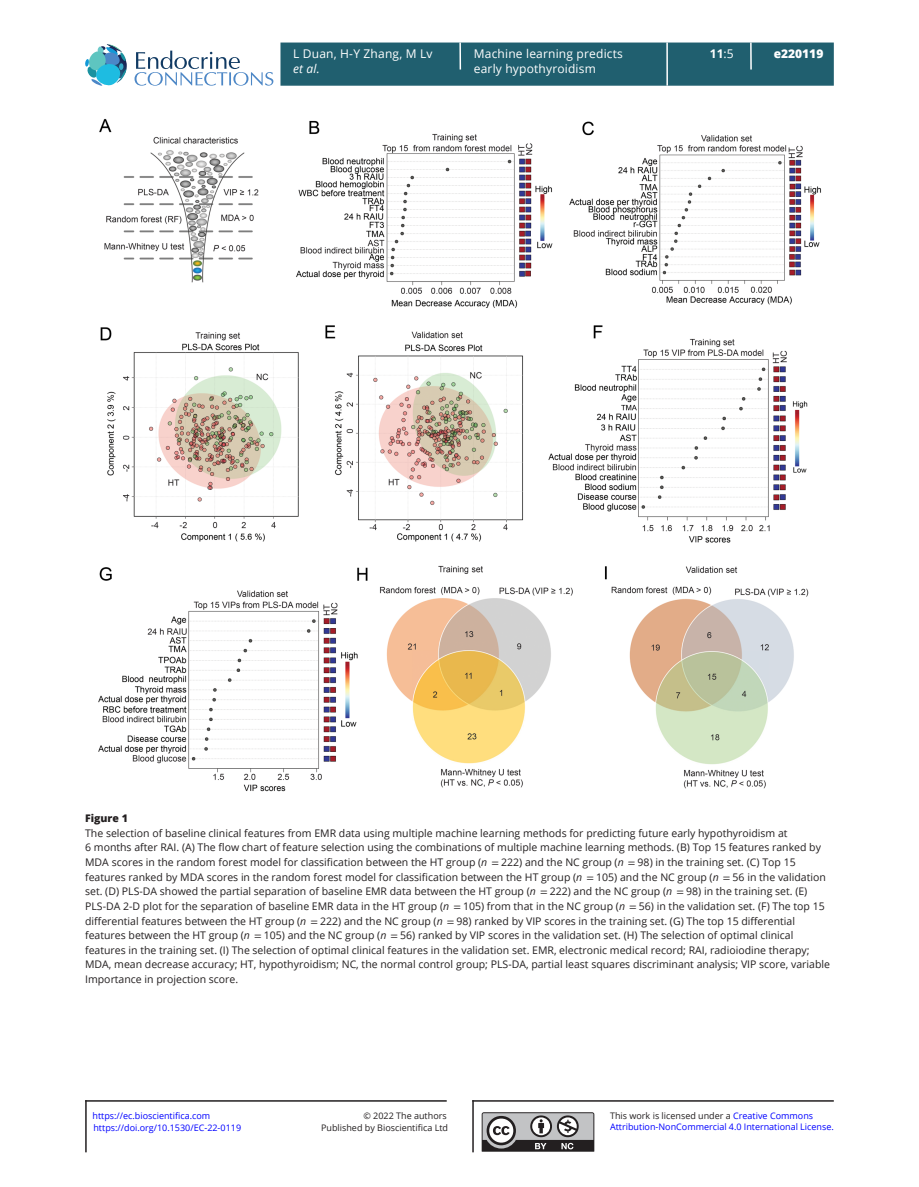
<style>
.page{position:relative;width:919px;height:1187px;background:#fff}
.page>*{position:absolute;margin:0;border:0;box-sizing:border-box;transform-origin:0 0}
.t1{font:12px "Open Sans";letter-spacing:.015em;color:#fff}
.t2{font:800 12px "Open Sans";color:#fff}
.t3{font:italic 12px "Open Sans";color:#fff}
.t4{font:700 12px "Open Sans";color:#fff}
.FC{font:10.5px/14.7px "Open Sans";color:#231f20}
.FC-2{font:800 10.5px "Open Sans";color:#231f20}
.t5{font:9px "Open Sans";color:#00f}
.t6{font:9px/11.6px "Open Sans";color:#231f20;text-align:right}
.s1{font-weight:400}
.s2{font-style:italic}
.s3{font-family:"STIX Two Text"}
.s4{color:#00f}
</style>
<div class="page">
<div style="left:280px;top:43px;width:553px;height:43px;background:#205f6f;border:2px solid #205f6f"></div>
<svg style="left:750px;top:43px;width:1px;height:27px"></svg>
<hr style="left:666px;top:43px;width:2px;height:43px;background:#fff">
<hr style="left:459px;top:43px;width:2px;height:27px;background:#fff">
<svg style="left:134px;top:51px;width:139px;height:35px"></svg>
<svg style="left:85px;top:44px;width:42px;height:42px"></svg>
<img style="left:98px;top:118px;width:723px;height:673px">
<svg style="left:481px;top:1112px;width:113px;height:39px;background:#8c8b8c"></svg>
<hr style="left:472px;top:1100px;width:361px;height:1px;background:#231f20">
<hr style="left:472px;top:1100px;width:1px;height:52px;background:#231f20">
<hr style="left:85px;top:1100px;width:361px;height:1px;background:#231f20">
<hr style="left:85px;top:1100px;width:2px;height:52px;background:#231f20">
<p class="t1" style="left:293px;top:46px;width:141px">L Duan, H-Y Zhang, M Lv</p>
<p class="t3" style="left:293px;top:61px;width:28px">et al.</p>
<p class="t1" style="left:474px;top:46px;width:151px">Machine learning predicts</p>
<p class="t4" style="left:709px;top:46px;width:25px">11<span class="s1">:5</span></p>
<p class="t2" style="left:773px;top:45px;width:51px">e220119</p>
<p class="t1" style="left:474px;top:61px;width:124px">early hypothyroidism</p>
<p class="FC-2" style="left:85px;top:810px;width:44px">Figure 1</p>
<p class="FC" style="left:85px;top:825px;width:746px">The selection of baseline clinical features from EMR data using multiple machine learning methods for predicting future early hypothyroidism at<br>6 months after RAI. (A) The flow chart of feature selection using the combinations of multiple machine learning methods. (B) Top 15 features ranked by MDA scores in the random forest model for classification between the HT group (<span class="s2">n</span> <span class="s3">=</span> 222) and the NC group (<span class="s2">n</span> <span class="s3">=</span> 98) in the training set. (C) Top 15 features ranked by MDA scores in the random forest model for classification between the HT group (<span class="s2">n</span> <span class="s3">=</span> 105) and the NC group (<span class="s2">n</span> <span class="s3">=</span> 56 in the validation set. (D) PLS-DA showed the partial separation of baseline EMR data between the HT group (<span class="s2">n</span> <span class="s3">=</span> 222) and the NC group (<span class="s2">n</span> <span class="s3">=</span> 98) in the training set. (E)<br>PLS-DA 2-D plot for the separation of baseline EMR data in the HT group (<span class="s2">n</span> <span class="s3">=</span> 105) from that in the NC group (<span class="s2">n</span> <span class="s3">=</span> 56) in the validation set. (F) The top 15 differential features between the HT group (<span class="s2">n</span> <span class="s3">=</span> 222) and the NC group (<span class="s2">n</span> <span class="s3">=</span> 98) ranked by VIP scores in the training set. (G) The top 15 differential features between the HT group (<span class="s2">n</span> <span class="s3">=</span> 105) and the NC group (<span class="s2">n</span> <span class="s3">=</span> 56) ranked by VIP scores in the validation set. (H) The selection of optimal clinical features in the training set. (I) The selection of optimal clinical features in the validation set. EMR, electronic medical record; RAI, radioiodine therapy; MDA, mean decrease accuracy; HT, hypothyroidism; NC, the normal control group; PLS-DA, partial least squares discriminant analysis; VIP score, variable Importance in projection score.</p>
<p class="t5" style="left:92px;top:1109px;width:119px">https://ec.bioscientifica.com</p>
<p class="t6" style="left:321px;top:1109px;width:128px">© 2022 The authors<br>Published by Bioscientifica Ltd</p>
<p class="t6" style="left:610px;top:1109px;width:204px">This work is licensed under a <span class="s4">Creative Commons</span></p>
<p class="t5" style="left:93px;top:1121px;width:149px">https://doi.org/10.1530/EC-22-0119</p>
<p class="t5" style="left:610px;top:1120px;width:225px">Attribution-NonCommercial 4.0 International License.</p>
</div>
